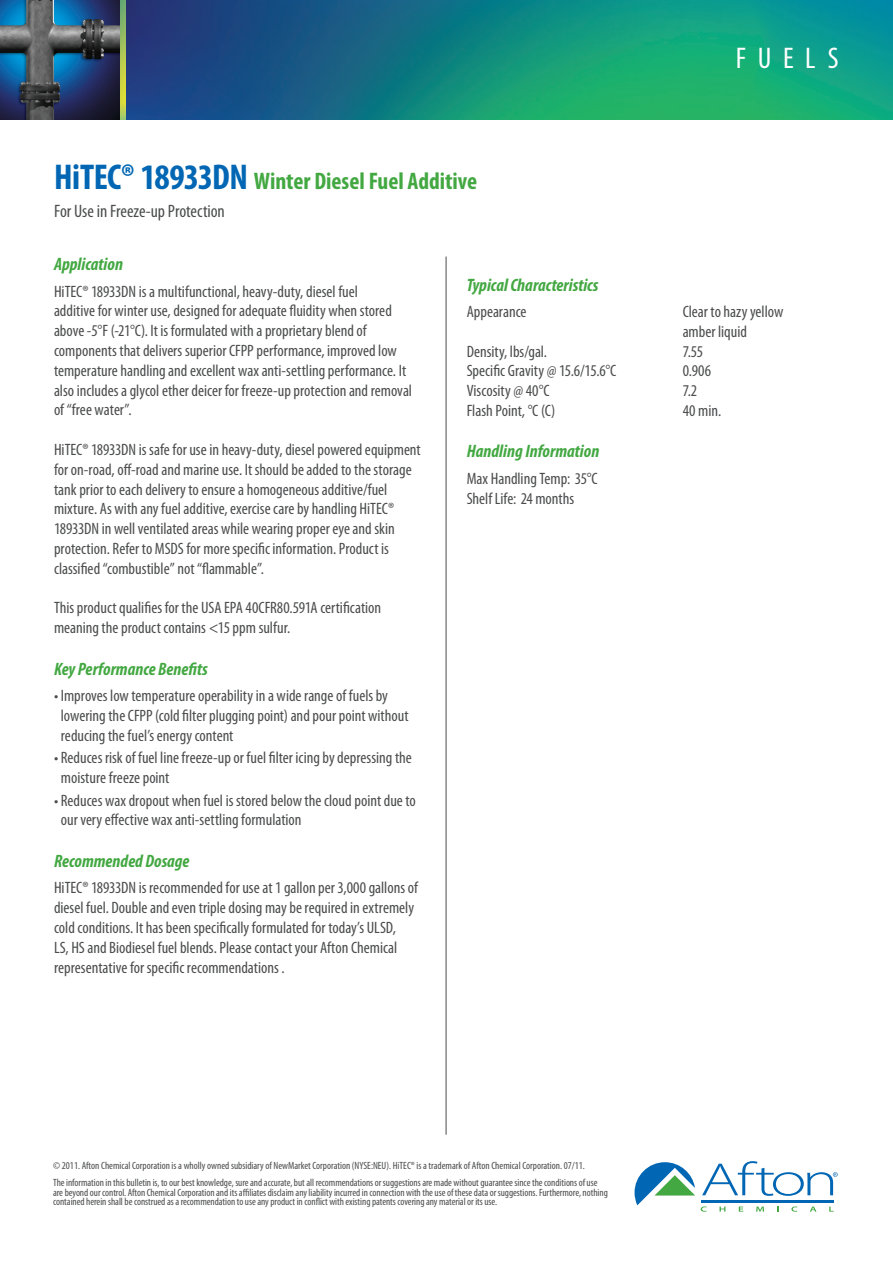
<style>
.page{position:relative;width:893px;height:1263px;background:#fff}
.page>*{position:absolute;margin:0;border:0;box-sizing:border-box;transform-origin:0 0}
.t1{font:condensed 30px "Myriad Pro";letter-spacing:.39em;color:#fff}
.t2{font:700 condensed 24px "Myriad Pro";color:#43a842}
.t3{font:italic 700 condensed 18px "Myriad Pro";color:#43a842}
.t4{font:condensed 18px "Myriad Pro";letter-spacing:-.005em;color:#4b4c4d}
.t5{font:condensed 16.5px/19.8px "Myriad Pro";color:#4b4c4d}
.t6{font:condensed 10.5px/9.8px "Myriad Pro";letter-spacing:-.005em;color:#4b4c4d}
.s1{font-size:36px;color:#0166b3}
</style>
<div class="page">
<img style="left:125px;top:0;width:768px;height:119px">
<img style="left:119px;top:0;width:6px;height:119px">
<hr style="left:701px;top:1200px;width:132px;height:3px;background:#0166b3">
<svg style="left:701px;top:1206px;width:6px;height:6px"></svg>
<svg style="left:719px;top:1206px;width:6px;height:5px"></svg>
<svg style="left:739px;top:1206px;width:4px;height:5px"></svg>
<svg style="left:756px;top:1206px;width:8px;height:5px"></svg>
<svg style="left:791px;top:1206px;width:6px;height:6px"></svg>
<svg style="left:810px;top:1206px;width:6px;height:5px"></svg>
<svg style="left:829px;top:1206px;width:5px;height:5px"></svg>
<svg style="left:634px;top:1162px;width:61px;height:43px"></svg>
<svg style="left:702px;top:1161px;width:136px;height:35px"></svg>
<svg style="left:0;top:0;width:119px;height:119px;background:#334e6c"></svg>
<hr style="left:446px;top:257px;width:1px;height:878px;background:#4b4c4d">
<p class="t1" style="left:736px;top:40px;width:104px">FUELS</p>
<p class="t2" style="left:54px;top:166px;width:425px"><span class="s1">HiTEC® 18933DN</span> Winter Diesel Fuel Additive</p>
<p class="t4" style="left:54px;top:200px;width:172px">For Use in Freeze-up Protection</p>
<p class="t3" style="left:54px;top:253px;width:71px">Application</p>
<p class="t5" style="left:54px;top:281px;width:360px">HiTEC® 18933DN is a multifunctional, heavy-duty, diesel fuel<br>additive for winter use, designed for adequate fluidity when stored above -5°F (-21°C). It is formulated with a proprietary blend of components that delivers superior CFPP performance, improved low temperature handling and excellent wax anti-settling performance. It also includes a glycol ether deicer for freeze-up protection and removal of “free water”.</p>
<p class="t5" style="left:54px;top:439px;width:368px">HiTEC® 18933DN is safe for use in heavy-duty, diesel powered equipment for on-road, off-road and marine use. It should be added to the storage tank prior to each delivery to ensure a homogeneous additive/fuel mixture. As with any fuel additive, exercise care by handling HiTEC® 18933DN in well ventilated areas while wearing proper eye and skin protection. Refer to MSDS for more specific information. Product is classified “combustible” not “flammable”.</p>
<p class="t5" style="left:54px;top:598px;width:329px">This product qualifies for the USA EPA 40CFR80.591A certification meaning the product contains &lt;15 ppm sulfur.</p>
<p class="t3" style="left:54px;top:657px;width:155px">Key Performance Benefits</p>
<p class="t5" style="left:61px;top:686px;width:349px;text-indent:-7px">• Improves low temperature operability in a wide range of fuels by lowering the CFPP (cold filter plugging point) and pour point without reducing the fuel’s energy content</p>
<p class="t5" style="left:61px;top:748px;width:353px;text-indent:-7px">• Reduces risk of fuel line freeze-up or fuel filter icing by depressing the moisture freeze point</p>
<p class="t5" style="left:61px;top:790px;width:357px;text-indent:-7px">• Reduces wax dropout when fuel is stored below the cloud point due to our very effective wax anti-settling formulation</p>
<p class="t3" style="left:54px;top:849px;width:137px">Recommended Dosage</p>
<p class="t5" style="left:54px;top:878px;width:365px">HiTEC® 18933DN is recommended for use at 1 gallon per 3,000 gallons of diesel fuel. Double and even triple dosing may be required in extremely cold conditions. It has been specifically formulated for today’s ULSD,<br>LS, HS and Biodiesel fuel blends. Please contact your Afton Chemical representative for specific recommendations .</p>
<p class="t3" style="left:467px;top:273px;width:133px">Typical Characteristics</p>
<p class="t5" style="left:467px;top:301px;width:61px">Appearance</p>
<p class="t5" style="left:683px;top:301px;width:102px">Clear to hazy yellow amber liquid</p>
<p class="t5" style="left:467px;top:341px;width:82px">Density, lbs/gal.</p>
<p class="t5" style="left:683px;top:341px;width:22px">7.55</p>
<p class="t5" style="left:467px;top:361px;width:151px">Specific Gravity @ 15.6/15.6°C</p>
<p class="t5" style="left:683px;top:361px;width:30px">0.906</p>
<p class="t5" style="left:467px;top:381px;width:84px">Viscosity @ 40°C</p>
<p class="t5" style="left:683px;top:381px;width:16px">7.2</p>
<p class="t5" style="left:467px;top:400px;width:90px">Flash Point, °C (C)</p>
<p class="t5" style="left:683px;top:400px;width:40px">40 min.</p>
<p class="t3" style="left:467px;top:440px;width:134px">Handling Information</p>
<p class="t5" style="left:467px;top:468px;width:133px">Max Handling Temp: 35°C</p>
<p class="t5" style="left:467px;top:488px;width:109px">Shelf Life: 24 months</p>
<p class="t6" style="left:53px;top:1161px;width:533px">© 2011. Afton Chemical Corporation is a wholly owned subsidiary of NewMarket Corporation (NYSE:NEU). HiTEC® is a trademark of Afton Chemical Corporation. 07/11.</p>
<p class="t6" style="left:53px;top:1177px;width:556px">The information in this bulletin is, to our best knowledge, sure and accurate, but all recommendations or suggestions are made without guarantee since the conditions of use are beyond our control. Afton Chemical Corporation and its affiliates disclaim any liability incurred in connection with the use of these data or suggestions. Furthermore, nothing contained herein shall be construed as a recommendation to use any product in conflict with existing patents covering any material or its use.</p>
</div>
